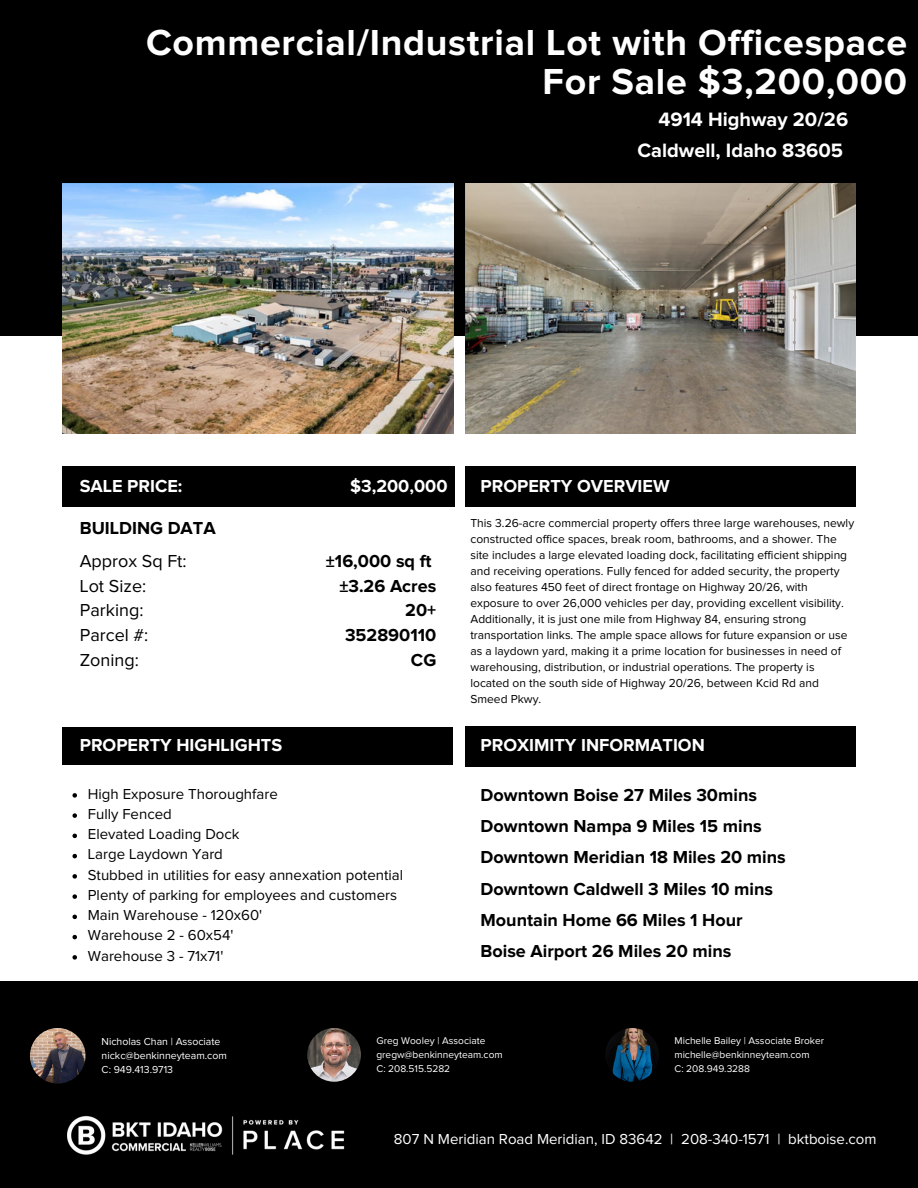
<style>
.page{position:relative;width:918px;height:1188px;background:#fff}
.page>*{position:absolute;margin:0;border:0;box-sizing:border-box;transform-origin:0 0}
.t1{font:700 37.5px/39.3px "Proxima Nova";letter-spacing:.02em;color:#fff;text-align:right}
.t2{font:700 20.1px/31.5px "Proxima Nova";color:#fff;text-align:right}
.t3{font:700 18px/24.8px "Proxima Nova";color:#000;text-align:right}
.t4{font:700 18px "Proxima Nova";color:#fff}
.t5{font:18px/24.8px "Proxima Nova";color:#000}
.t6{font:15px "Proxima Nova";color:#000}
.t7{font:15px "Proxima Nova";color:#fff}
.t8{font:12px/16px "Proxima Nova";color:#000}
.t9{font:10.5px/14.1px "Proxima Nova";color:#fff}
.t10{font:10.2px/13.6px "Proxima Nova";color:#fff}
</style>
<div class="page">
<div style="left:0;top:0;width:918px;height:336px;background:#000"></div>
<img style="left:62px;top:184px;width:392px;height:249px">
<img style="left:465px;top:184px;width:390px;height:249px">
<div style="left:0;top:981px;width:918px;height:207px;background:#000"></div>
<div style="left:62px;top:466px;width:393px;height:41px;background:#000"></div>
<div style="left:465px;top:466px;width:391px;height:41px;background:#000"></div>
<div style="left:62px;top:727px;width:391px;height:38px;background:#000"></div>
<img style="left:67px;top:1115px;width:278px;height:40px">
<svg style="left:72px;top:793px;width:5px;height:5px"></svg>
<svg style="left:72px;top:813px;width:5px;height:5px"></svg>
<svg style="left:72px;top:834px;width:5px;height:4px"></svg>
<svg style="left:72px;top:854px;width:5px;height:4px"></svg>
<svg style="left:72px;top:874px;width:5px;height:5px"></svg>
<svg style="left:72px;top:894px;width:5px;height:5px"></svg>
<svg style="left:72px;top:915px;width:5px;height:4px"></svg>
<svg style="left:72px;top:935px;width:5px;height:4px"></svg>
<svg style="left:72px;top:955px;width:5px;height:5px"></svg>
<img style="left:30px;top:1028px;width:56px;height:56px;border-radius:50%">
<img style="left:307px;top:1028px;width:54px;height:54px;border-radius:50%">
<div style="left:465px;top:726px;width:391px;height:40px;background:#000"></div>
<img style="left:605px;top:1028px;width:54px;height:54px;border-radius:50%">
<p class="t1" style="left:146px;top:24px;width:763px">Commercial/Industrial Lot with Officespace<br>For Sale $3,200,000</p>
<h2 class="t2" style="left:637px;top:104px;width:212px">4914 Highway 20/26<br>Caldwell, Idaho 83605</h2>
<h3 class="t4" style="left:80px;top:478px;width:104px">SALE PRICE:</h3>
<h4 class="t3" style="left:80px;top:517px;width:137px">BUILDING DATA</h4>
<h3 class="t4" style="left:350px;top:478px;width:99px">$3,200,000</h3>
<h5 class="t5" style="left:80px;top:549px;width:108px">Approx Sq Ft:<br>Lot Size:<br>Parking:<br>Parcel #:<br>Zoning:</h5>
<h4 class="t3" style="left:326px;top:549px;width:112px">±16,000 sq ft ±3.26 Acres<br>20+<br>352890110<br>CG</h4>
<h4 class="t4" style="left:80px;top:736px;width:204px">PROPERTY HIGHLIGHTS</h4>
<h3 class="t6" style="left:88px;top:787px;width:191px">High Exposure Thoroughfare</h3>
<h3 class="t6" style="left:88px;top:807px;width:85px">Fully Fenced</h3>
<p class="t6" style="left:88px;top:827px;width:153px">Elevated Loading Dock</p>
<p class="t6" style="left:88px;top:848px;width:137px">Large Laydown Yard</p>
<p class="t6" style="left:88px;top:868px;width:317px">Stubbed in utilities for easy annexation potential</p>
<p class="t6" style="left:88px;top:888px;width:311px">Plenty of parking for employees and customers</p>
<p class="t6" style="left:88px;top:908px;width:176px">Main Warehouse - 120x60'</p>
<p class="t6" style="left:88px;top:929px;width:147px">Warehouse 2 - 60x54'</p>
<p class="t6" style="left:88px;top:949px;width:137px">Warehouse 3 - 71x71'</p>
<h3 class="t4" style="left:481px;top:478px;width:191px">PROPERTY OVERVIEW</h3>
<p class="t8" style="left:470px;top:515px;width:385px">This 3.26-acre commercial property offers three large warehouses, newly constructed office spaces, break room, bathrooms, and a shower. The site includes a large elevated loading dock, facilitating efficient shipping and receiving operations. Fully fenced for added security, the property also features 450 feet of direct frontage on Highway 20/26, with exposure to over 26,000 vehicles per day, providing excellent visibility.<br>Additionally, it is just one mile from Highway 84, ensuring strong transportation links. The ample space allows for future expansion or use as a laydown yard, making it a prime location for businesses in need of warehousing, distribution, or industrial operations. The property is located on the south side of Highway 20/26, between Kcid Rd and Smeed Pkwy.</p>
<h6 class="t4" style="left:481px;top:736px;width:226px">PROXIMITY INFORMATION</h6>
<p class="t3" style="left:481px;top:783px;width:278px">Downtown Boise 27 Miles 30mins</p>
<p class="t3" style="left:481px;top:814px;width:283px">Downtown Nampa 9 Miles 15 mins</p>
<h6 class="t3" style="left:481px;top:846px;width:307px">Downtown Meridian 18 Miles 20 mins</h6>
<p class="t3" style="left:481px;top:877px;width:294px">Downtown Caldwell 3 Miles 10 mins</p>
<p class="t3" style="left:481px;top:908px;width:264px">Mountain Home 66 Miles 1 Hour</p>
<p class="t3" style="left:481px;top:939px;width:252px">Boise Airport 26 Miles 20 mins</p>
<p class="t9" style="left:102px;top:1035px;width:120px">Nicholas Chan | Associate</p>
<h4 class="t9" style="left:102px;top:1049px;width:127px">nickc@benkinneyteam.com<br>C: 949.413.9713</h4>
<h4 class="t10" style="left:376px;top:1034px;width:128px">Greg Wooley | Associate gregw@benkinneyteam.com</h4>
<h4 class="t10" style="left:376px;top:1062px;width:75px">C: 208.515.5282</h4>
<p class="t10" style="left:675px;top:1034px;width:151px">Michelle Bailey | Associate Broker michelle@benkinneyteam.com</p>
<p class="t10" style="left:675px;top:1062px;width:77px">C: 208.949.3288</p>
<h4 class="t7" style="left:394px;top:1133px;width:484px">807 N Meridian Road Meridian, ID 83642 | 208-340-1571 | bktboise.com</h4>
</div>
